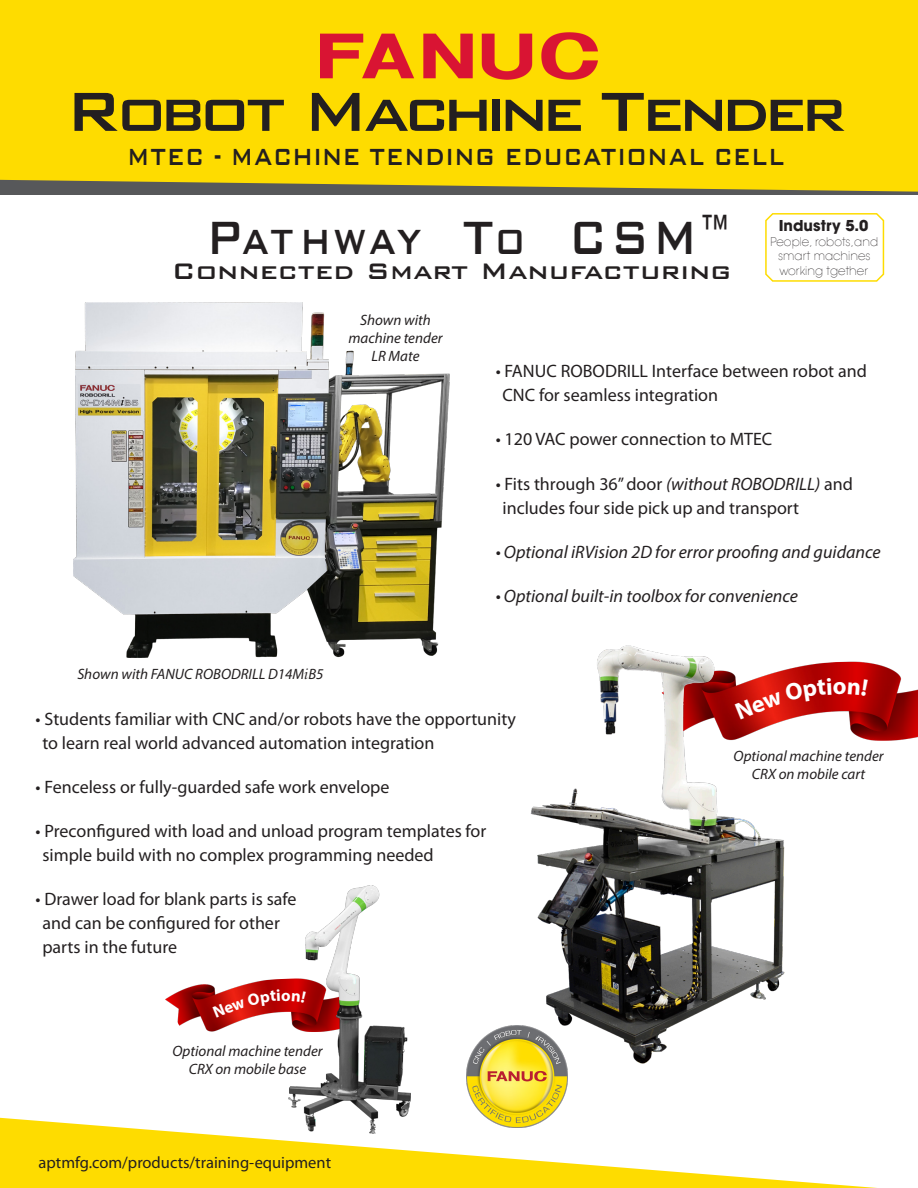
<style>
.page{position:relative;width:918px;height:1188px;background:#fff}
.page>*{position:absolute;margin:0;border:0;box-sizing:border-box;transform-origin:0 0}
.t1{font:500 73.5px "Bank Gothic BT";letter-spacing:-.09em;color:#231f20;scale:.96 1}
.t2{font:46.8px "Bank Gothic RUSS Medium";letter-spacing:.055em;color:#231f20;scale:.77 1}
.t3{font:500 31.2px "Bank Gothic BT";letter-spacing:.005em;color:#231f20;scale:.77 1}
.t4{font:500 30px "Bank Gothic BT";color:#231f20}
.t5{font:700 24px "Myriad Pro";color:#fff}
.t6{font:18px/24px "Myriad Pro";color:#231f20}
.t7{font:italic 18px "Myriad Pro";color:#231f20}
.t8{font:16.5px "Myriad Pro";color:#231f20}
.t9{font:700 16.5px "Myriad Pro";color:#fff}
.t10{font:italic 15px/18px "Myriad Pro";color:#231f20;text-align:center}
.t11{font:700 15px "Avant Garde LT";color:#231f20}
.t12{font:200 12px/14.4px "Avant Garde LT";color:#231f20;text-align:center}
.s1{font-size:62.4px}
.s2{font-size:54.6px}
.s3{font-family:"Book Antiqua"}
.s4{font-style:italic}
</style>
<div class="page">
<img style="left:165px;top:978px;width:123px;height:54px">
<img style="left:792px;top:661px;width:126px;height:80px">
<div style="left:0;top:0;width:918px;height:193px;background:#fedc00"></div>
<svg style="left:0;top:1118px;width:877px;height:70px;fill:#fedc00"></svg>
<img style="left:466px;top:1026px;width:102px;height:101px">
<svg style="left:0;top:180px;width:918px;height:15px"></svg>
<img style="left:74px;top:302px;width:376px;height:356px">
<img style="left:525px;top:645px;width:267px;height:421px">
<img style="left:288px;top:885px;width:122px;height:248px">
<svg style="left:765px;top:213px;width:120px;height:69px"></svg>
<img style="left:321px;top:32px;width:276px;height:48px">
<svg style="left:213px;top:989px;width:67px;height:29px;background:#cb221c"></svg>
<svg style="left:292px;top:991px;width:14px;height:12px"></svg>
<svg style="left:735px;top:677px;width:97px;height:42px;background:#cc211a"></svg>
<svg style="left:848px;top:679px;width:20px;height:17px"></svg>
<p class="t1" style="left:65px;top:71px;width:816px">Robot Machine Tender</p>
<p class="t3" style="left:127px;top:140px;width:855px">MTEC - MACHINE TENDING EDUCATIONAL CELL</p>
<p class="t2" style="left:199px;top:216px;width:687px"><span class="s1">P</span>ATHWAY <span class="s1">T</span>O <span class="s1">CSM</span><span class="s2">™</span></p>
<p class="t4" style="left:172px;top:254px;width:561px">Connected Smart Manufacturing</p>
<p class="t10" style="left:348px;top:311px;width:96px">Shown with machine tender<br>LR Mate</p>
<p class="t11" style="left:779px;top:216px;width:91px">Industry 5.0</p>
<p class="t12" style="left:771px;top:234px;width:109px">People, robots,and smart machines working tgether</p>
<p class="t10" style="left:77px;top:665px;width:248px">Shown with FANUC ROBODRILL D14M<span class="s3">i</span>B5</p>
<p class="t6" style="left:502px;top:359px;width:366px;text-indent:-7px">• FANUC ROBODRILL Interface between robot and<br>CNC for seamless integration</p>
<p class="t6" style="left:496px;top:427px;width:278px">• 120 VAC power connection to MTEC</p>
<p class="t6" style="left:502px;top:471px;width:352px;text-indent:-7px">• Fits through 36” door <span class="s4">(without ROBODRILL)</span> and includes four side pick up and transport</p>
<p class="t7" style="left:496px;top:541px;width:387px">• Optional iRVision 2D for error proofing and guidance</p>
<p class="t7" style="left:496px;top:585px;width:304px">• Optional built-in toolbox for convenience</p>
<h3 class="t5" style="left:833px;top:670px;width:16px">o</h3>
<p class="t6" style="left:42px;top:706px;width:475px;text-indent:-7px">• Students familiar with CNC and/or robots have the opportunity to learn real world advanced automation integration</p>
<p class="t6" style="left:36px;top:774px;width:355px">• Fenceless or fully-guarded safe work envelope</p>
<p class="t6" style="left:42px;top:819px;width:446px;text-indent:-7px">• Preconfigured with load and unload program templates for simple build with no complex programming needed</p>
<p class="t6" style="left:42px;top:887px;width:256px;text-indent:-7px">• Drawer load for blank parts is safe and can be configured for other parts in the future</p>
<p class="t9" style="left:281px;top:984px;width:11px">o</p>
<p class="t10" style="left:172px;top:1042px;width:152px">Optional machine tender<br>CRX on mobile base</p>
<p class="t8" style="left:39px;top:1152px;width:294px">aptmfg.com/products/training-equipment</p>
<p class="t10" style="left:734px;top:747px;width:152px">Optional machine tender<br>CRX on mobile cart</p>
</div>
